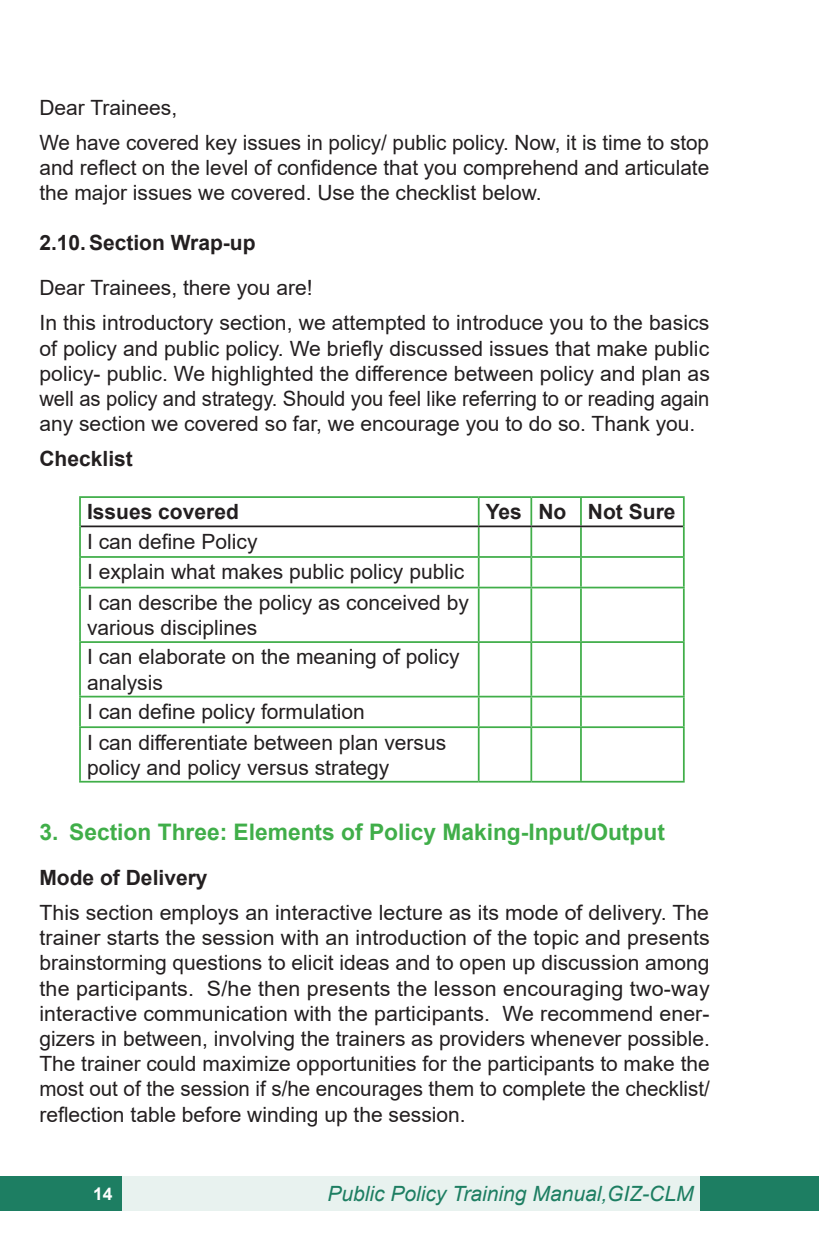
<style>
.page{position:relative;width:819px;height:1241px;background:#fff}
.page>*{position:absolute;margin:0;border:0;box-sizing:border-box;transform-origin:0 0}
.t1{font:700 22.75px "Arial";color:#40ae49}
.BODY_1{font:21px/25.2px "Arial";color:#231f20;text-align:justify}
.normal_regular{font:21px/25.2px "Arial";color:#231f20}
.Heading{font:700 21px "Arial";color:#231f20}
.t2{font:italic 21px "Arial";color:#1d7e62}
.t3{font:700 17.5px "Arial";color:#fff}
</style>
<div class="page">
<div style="left:122px;top:1176px;width:577px;height:34px;background:#e8f2ef"></div>
<div style="left:0;top:1175px;width:122px;height:35px;background:#1d7e62"></div>
<div style="left:699px;top:1175px;width:120px;height:35px;background:#1d7e62"></div>
<hr style="left:79px;top:496px;width:399px;height:2px;background:#40ae49">
<hr style="left:79px;top:498px;width:2px;height:28px;background:#40ae49">
<hr style="left:478px;top:496px;width:53px;height:2px;background:#40ae49">
<hr style="left:531px;top:496px;width:50px;height:2px;background:#40ae49">
<hr style="left:530px;top:498px;width:2px;height:27px;background:#40ae49">
<hr style="left:581px;top:496px;width:103px;height:2px;background:#40ae49">
<svg style="left:683px;top:498px;width:1px;height:28px"></svg>
<hr style="left:79px;top:526px;width:2px;height:30px;background:#40ae49">
<hr style="left:530px;top:527px;width:2px;height:29px;background:#40ae49">
<hr style="left:683px;top:526px;width:1px;height:30px;background:#40ae49">
<hr style="left:79px;top:556px;width:399px;height:1px;background:#40ae49">
<hr style="left:79px;top:557px;width:2px;height:29px;background:#40ae49">
<hr style="left:478px;top:556px;width:53px;height:1px;background:#40ae49">
<svg style="left:478px;top:498px;width:1px;height:88px"></svg>
<hr style="left:531px;top:556px;width:50px;height:1px;background:#40ae49">
<hr style="left:530px;top:557px;width:2px;height:29px;background:#40ae49">
<hr style="left:581px;top:556px;width:103px;height:1px;background:#40ae49">
<svg style="left:580px;top:498px;width:1px;height:88px"></svg>
<svg style="left:683px;top:557px;width:1px;height:29px"></svg>
<hr style="left:79px;top:586px;width:399px;height:2px;background:#40ae49">
<hr style="left:79px;top:588px;width:2px;height:53px;background:#40ae49">
<hr style="left:478px;top:586px;width:53px;height:2px;background:#40ae49">
<hr style="left:478px;top:588px;width:1px;height:53px;background:#40ae49">
<hr style="left:531px;top:586px;width:50px;height:2px;background:#40ae49">
<hr style="left:530px;top:588px;width:2px;height:53px;background:#40ae49">
<hr style="left:581px;top:586px;width:103px;height:2px;background:#40ae49">
<hr style="left:580px;top:588px;width:1px;height:53px;background:#40ae49">
<hr style="left:683px;top:588px;width:1px;height:53px;background:#40ae49">
<hr style="left:79px;top:641px;width:399px;height:2px;background:#40ae49">
<hr style="left:79px;top:643px;width:2px;height:52px;background:#40ae49">
<hr style="left:478px;top:641px;width:53px;height:2px;background:#40ae49">
<hr style="left:478px;top:643px;width:1px;height:52px;background:#40ae49">
<hr style="left:531px;top:641px;width:50px;height:2px;background:#40ae49">
<hr style="left:530px;top:643px;width:2px;height:52px;background:#40ae49">
<hr style="left:581px;top:641px;width:103px;height:2px;background:#40ae49">
<hr style="left:580px;top:643px;width:1px;height:52px;background:#40ae49">
<hr style="left:683px;top:643px;width:1px;height:52px;background:#40ae49">
<hr style="left:79px;top:695px;width:399px;height:2px;background:#40ae49">
<hr style="left:79px;top:697px;width:2px;height:29px;background:#40ae49">
<hr style="left:478px;top:695px;width:53px;height:2px;background:#40ae49">
<svg style="left:478px;top:697px;width:1px;height:29px"></svg>
<hr style="left:531px;top:695px;width:50px;height:2px;background:#40ae49">
<hr style="left:530px;top:697px;width:2px;height:29px;background:#40ae49">
<hr style="left:581px;top:695px;width:103px;height:2px;background:#40ae49">
<svg style="left:580px;top:697px;width:1px;height:29px"></svg>
<svg style="left:683px;top:697px;width:1px;height:29px"></svg>
<hr style="left:79px;top:726px;width:399px;height:2px;background:#40ae49">
<hr style="left:79px;top:728px;width:2px;height:52px;background:#40ae49">
<hr style="left:478px;top:726px;width:53px;height:2px;background:#40ae49">
<hr style="left:478px;top:728px;width:1px;height:52px;background:#40ae49">
<hr style="left:531px;top:726px;width:50px;height:2px;background:#40ae49">
<hr style="left:530px;top:728px;width:2px;height:52px;background:#40ae49">
<hr style="left:581px;top:726px;width:103px;height:2px;background:#40ae49">
<hr style="left:580px;top:728px;width:1px;height:52px;background:#40ae49">
<hr style="left:683px;top:728px;width:1px;height:52px;background:#40ae49">
<hr style="left:79px;top:780px;width:399px;height:2px;background:#40ae49">
<hr style="left:478px;top:780px;width:53px;height:2px;background:#40ae49">
<hr style="left:531px;top:780px;width:50px;height:2px;background:#40ae49">
<hr style="left:581px;top:780px;width:103px;height:2px;background:#40ae49">
<hr style="left:81px;top:525px;width:397px;height:2px;background:#231f20">
<hr style="left:478px;top:525px;width:53px;height:2px;background:#231f20">
<hr style="left:531px;top:525px;width:50px;height:2px;background:#231f20">
<hr style="left:581px;top:525px;width:102px;height:2px;background:#231f20">
<p class="normal_regular" style="left:39px;top:94px;width:139px">Dear Trainees,</p>
<p class="BODY_1" style="left:39px;top:130px;width:671px">We have covered key issues in policy/ public policy. Now, it is time to stop and reflect on the level of confidence that you comprehend and articulate the major issues we covered. Use the checklist below.</p>
<p class="Heading" style="left:39px;top:228px;width:218px">2.10.Section Wrap-up</p>
<p class="normal_regular" style="left:39px;top:275px;width:275px">Dear Trainees, there you are!</p>
<p class="BODY_1" style="left:39px;top:310px;width:672px">In this introductory section, we attempted to introduce you to the basics of policy and public policy. We briefly discussed issues that make public policy- public. We highlighted the difference between policy and plan as well as policy and strategy. Should you feel like referring to or reading again any section we covered so far, we encourage you to do so. Thank you.</p>
<p class="Heading" style="left:39px;top:444px;width:95px">Checklist</p>
<p class="Heading" style="left:87px;top:497px;width:153px">Issues covered</p>
<p class="Heading" style="left:485px;top:497px;width:38px">Yes</p>
<p class="Heading" style="left:538px;top:497px;width:29px">No</p>
<p class="Heading" style="left:588px;top:497px;width:89px">Not Sure</p>
<p class="normal_regular" style="left:87px;top:528px;width:172px">I can define Policy</p>
<p class="normal_regular" style="left:87px;top:559px;width:378px">I explain what makes public policy public</p>
<p class="normal_regular" style="left:87px;top:589px;width:383px">I can describe the policy as conceived by various disciplines</p>
<p class="normal_regular" style="left:87px;top:644px;width:374px">I can elaborate on the meaning of policy analysis</p>
<p class="normal_regular" style="left:87px;top:698px;width:279px">I can define policy formulation</p>
<p class="normal_regular" style="left:87px;top:729px;width:361px">I can differentiate between plan versus policy and policy versus strategy</p>
<p class="t1" style="left:39px;top:815px;width:627px">3. Section Three: Elements of Policy Making-Input/Output</p>
<p class="Heading" style="left:39px;top:862px;width:170px">Mode of Delivery</p>
<p class="BODY_1" style="left:39px;top:899px;width:672px">This section employs an interactive lecture as its mode of delivery. The trainer starts the session with an introduction of the topic and presents brainstorming questions to elicit ideas and to open up discussion among the participants. S/he then presents the lesson encouraging two-way interactive communication with the participants. We recommend ener&shy;gizers in between, involving the trainers as providers whenever possible.<br>The trainer could maximize opportunities for the participants to make the most out of the session if s/he encourages them to complete the checklist/ reflection table before winding up the session.</p>
<p class="t3" style="left:93px;top:1180px;width:21px">14</p>
<p class="t2" style="left:327px;top:1179px;width:368px">Public Policy Training Manual,GIZ-CLM</p>
</div>
